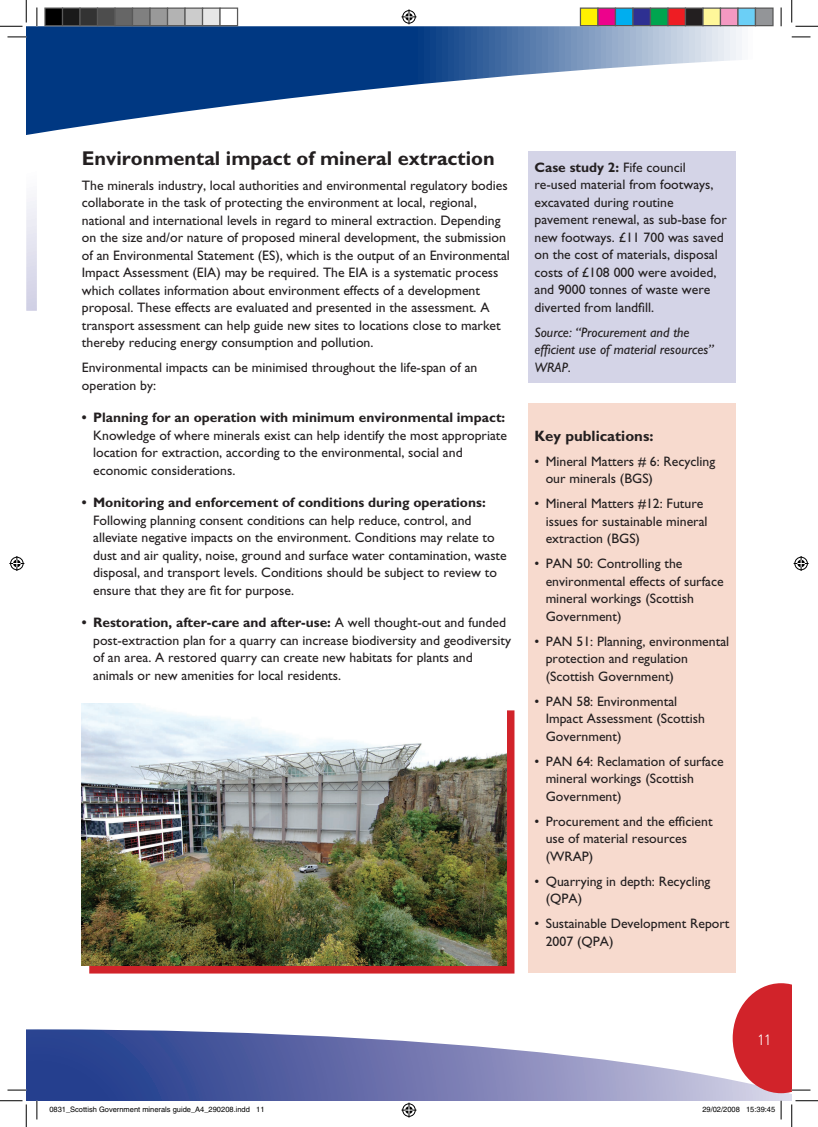
<style>
.page{position:relative;width:818px;height:1127px;background:#fff}
.page>*{position:absolute;margin:0;border:0;box-sizing:border-box;transform-origin:0 0}
.t1{font:700 20px "Gill Sans";color:#231f20}
.t2{font:700 15px "Gill Sans";color:#231f20}
.t3{font:300 condensed 15px "Univers";color:#fff}
.t4{font:13.75px/17.5px "Gill Sans";color:#231f20}
.t5{font:700 13.75px "Gill Sans";color:#231f20}
.t6{font:italic 13.75px/17.5px "Gill Sans";color:#231f20}
.t7{font:7.5px "Helvetica";color:#000}
.s1{font-weight:700}
.s2{font-style:normal}
</style>
<div class="page">
<svg style="left:26px;top:26px;width:756px;height:285px"></svg>
<svg style="left:26px;top:1029px;width:766px;height:71px"></svg>
<div style="left:528px;top:151px;width:208px;height:231px;background:#d4d4e7"></div>
<div style="left:528px;top:403px;width:208px;height:569px;background:#f7dace"></div>
<svg style="left:89px;top:710px;width:426px;height:264px;background:#c73638"></svg>
<img style="left:82px;top:703px;width:424px;height:262px">
<svg style="left:8px;top:36px;width:18px;height:2px"></svg>
<svg style="left:792px;top:36px;width:18px;height:2px"></svg>
<svg style="left:8px;top:1089px;width:18px;height:1px"></svg>
<svg style="left:733px;top:983px;width:77px;height:109px"></svg>
<svg style="left:36px;top:8px;width:2px;height:18px"></svg>
<svg style="left:36px;top:1100px;width:2px;height:19px"></svg>
<svg style="left:780px;top:8px;width:2px;height:18px"></svg>
<svg style="left:0;top:0;width:27px;height:27px"></svg>
<svg style="left:0;top:1100px;width:27px;height:26px"></svg>
<svg style="left:791px;top:0;width:27px;height:27px"></svg>
<svg style="left:791px;top:1100px;width:27px;height:26px"></svg>
<svg style="left:401px;top:9px;width:15px;height:15px"></svg>
<svg style="left:401px;top:1102px;width:15px;height:15px"></svg>
<svg style="left:9px;top:556px;width:15px;height:15px"></svg>
<svg style="left:793px;top:556px;width:15px;height:15px"></svg>
<div style="left:45px;top:8px;width:18px;height:18px;background:#000"></div>
<div style="left:44px;top:8px;width:19px;height:18px;border:1px solid #595959"></div>
<div style="left:63px;top:8px;width:17px;height:18px;background:#1a1a1a"></div>
<div style="left:62px;top:8px;width:19px;height:18px;border:1px solid #595959"></div>
<div style="left:80px;top:8px;width:18px;height:18px;background:#333"></div>
<div style="left:79px;top:8px;width:19px;height:18px;border:1px solid #595959"></div>
<div style="left:98px;top:8px;width:17px;height:18px;background:#4d4d4d"></div>
<div style="left:97px;top:8px;width:19px;height:18px;border:1px solid #595959"></div>
<div style="left:115px;top:8px;width:18px;height:18px;background:#666"></div>
<div style="left:114px;top:8px;width:19px;height:18px;border:1px solid #595959"></div>
<div style="left:133px;top:8px;width:17px;height:18px;background:#808080"></div>
<div style="left:132px;top:8px;width:19px;height:18px;border:1px solid #595959"></div>
<div style="left:150px;top:8px;width:18px;height:18px;background:#999"></div>
<div style="left:149px;top:8px;width:19px;height:18px;border:1px solid #595959"></div>
<div style="left:168px;top:8px;width:17px;height:18px;background:#b3b3b3"></div>
<div style="left:167px;top:8px;width:19px;height:18px;border:1px solid #595959"></div>
<div style="left:185px;top:8px;width:18px;height:18px;background:#ccc"></div>
<div style="left:184px;top:8px;width:19px;height:18px;border:1px solid #595959"></div>
<div style="left:203px;top:8px;width:17px;height:18px;background:#e6e6e6"></div>
<div style="left:202px;top:8px;width:19px;height:18px;border:1px solid #595959"></div>
<div style="left:219px;top:8px;width:19px;height:18px;border:1px solid #595959"></div>
<div style="left:580px;top:8px;width:18px;height:18px;background:#fff101"></div>
<div style="left:580px;top:8px;width:18px;height:18px;border:1px solid #595959"></div>
<div style="left:598px;top:8px;width:17px;height:18px;background:#ed028c"></div>
<div style="left:597px;top:8px;width:19px;height:18px;border:1px solid #595959"></div>
<div style="left:615px;top:8px;width:18px;height:18px;background:#00aeef"></div>
<div style="left:615px;top:8px;width:18px;height:18px;border:1px solid #595959"></div>
<div style="left:633px;top:8px;width:17px;height:18px;background:#2e3092"></div>
<div style="left:632px;top:8px;width:19px;height:18px;border:1px solid #595959"></div>
<div style="left:650px;top:8px;width:18px;height:18px;background:#00a54f"></div>
<div style="left:650px;top:8px;width:18px;height:18px;border:1px solid #595959"></div>
<div style="left:668px;top:8px;width:17px;height:18px;background:#ee1d23"></div>
<div style="left:667px;top:8px;width:19px;height:18px;border:1px solid #595959"></div>
<div style="left:685px;top:8px;width:18px;height:18px;background:#231f20"></div>
<div style="left:685px;top:8px;width:18px;height:18px;border:1px solid #595959"></div>
<div style="left:703px;top:8px;width:17px;height:18px;background:#fff79a"></div>
<div style="left:702px;top:8px;width:19px;height:18px;border:1px solid #595959"></div>
<div style="left:720px;top:8px;width:18px;height:18px;background:#f499c2"></div>
<div style="left:720px;top:8px;width:18px;height:18px;border:1px solid #595959"></div>
<div style="left:738px;top:8px;width:17px;height:18px;background:#6bcff6"></div>
<div style="left:737px;top:8px;width:19px;height:18px;border:1px solid #595959"></div>
<div style="left:755px;top:8px;width:18px;height:18px;background:#939598"></div>
<div style="left:755px;top:8px;width:18px;height:18px;border:1px solid #595959"></div>
<svg style="left:746px;top:1100px;width:36px;height:19px"></svg>
<h1 class="t1" style="left:82px;top:146px;width:414px">Environmental impact of mineral extraction</h1>
<p class="t4" style="left:82px;top:176px;width:430px">The minerals industry, local authorities and environmental regulatory bodies collaborate in the task of protecting the environment at local, regional, national and international levels in regard to mineral extraction. Depending on the size and/or nature of proposed mineral development, the submission of an Environmental Statement (ES), which is the output of an Environmental Impact Assessment (EIA) may be required. The EIA is a systematic process which collates information about environment effects of a development proposal. These effects are evaluated and presented in the assessment. A transport assessment can help guide new sites to locations close to market thereby reducing energy consumption and pollution.</p>
<p class="t4" style="left:82px;top:359px;width:397px">Environmental impacts can be minimised throughout the life-span of an operation by:</p>
<p class="t5" style="left:82px;top:409px;width:425px">• Planning for an operation with minimum environmental impact:</p>
<p class="t4" style="left:93px;top:426px;width:415px">Knowledge of where minerals exist can help identify the most appropriate location for extraction, according to the environmental, social and economic considerations.</p>
<p class="t5" style="left:82px;top:494px;width:405px">• Monitoring and enforcement of conditions during operations:</p>
<p class="t4" style="left:93px;top:511px;width:415px">Following planning consent conditions can help reduce, control, and alleviate negative impacts on the environment. Conditions may relate to dust and air quality, noise, ground and surface water contamination, waste disposal, and transport levels. Conditions should be subject to review to ensure that they are fit for purpose.</p>
<p class="t4" style="left:93px;top:614px;width:419px;text-indent:-11px"><span class="s1">• Restoration, after-care and after-use:</span> A well thought-out and funded post-extraction plan for a quarry can increase biodiversity and geodiversity of an area. A restored quarry can create new habitats for plants and animals or new amenities for local residents.</p>
<p class="t4" style="left:534px;top:158px;width:194px"><span class="s1">Case study 2:</span> Fife council re-used material from footways, excavated during routine pavement renewal, as sub-base for new footways. £11 700 was saved on the cost of materials, disposal costs of £108 000 were avoided, and 9000 tonnes of waste were diverted from landfill.</p>
<p class="t6" style="left:534px;top:323px;width:181px">Source: “Procurement and the efficient use of material resources”<br>WRAP<span class="s2">.</span></p>
<p class="t2" style="left:534px;top:426px;width:120px">Key publications:</p>
<p class="t4" style="left:546px;top:452px;width:171px;text-indent:-11px">• Mineral Matters # 6: Recycling our minerals (BGS)</p>
<p class="t4" style="left:546px;top:494px;width:163px;text-indent:-11px">• Mineral Matters #12: Future issues for sustainable mineral extraction (BGS)</p>
<p class="t4" style="left:546px;top:554px;width:179px;text-indent:-11px">• PAN 50: Controlling the environmental effects of surface mineral workings (Scottish<br>Government)</p>
<p class="t4" style="left:546px;top:632px;width:185px;text-indent:-11px">• PAN 51: Planning, environmental protection and regulation (Scottish Government)</p>
<p class="t4" style="left:546px;top:692px;width:161px;text-indent:-11px">• PAN 58: Environmental<br>Impact Assessment (Scottish<br>Government)</p>
<p class="t4" style="left:546px;top:752px;width:179px;text-indent:-11px">• PAN 64: Reclamation of surface mineral workings (Scottish<br>Government)</p>
<p class="t4" style="left:546px;top:812px;width:168px;text-indent:-11px">• Procurement and the efficient use of material resources (WRAP)</p>
<p class="t4" style="left:546px;top:872px;width:166px;text-indent:-11px">• Quarrying in depth: Recycling (QPA)</p>
<p class="t4" style="left:546px;top:914px;width:185px;text-indent:-11px">• Sustainable Development Report<br>2007 (QPA)</p>
<p class="t3" style="left:758px;top:1030px;width:15px">11</p>
<p class="t7" style="left:49px;top:1104px;width:217px">0831_Scottish Government minerals guide_A4_290208.indd 11</p>
<p class="t7" style="left:702px;top:1104px;width:74px">29/02/2008 15:39:45</p>
</div>
